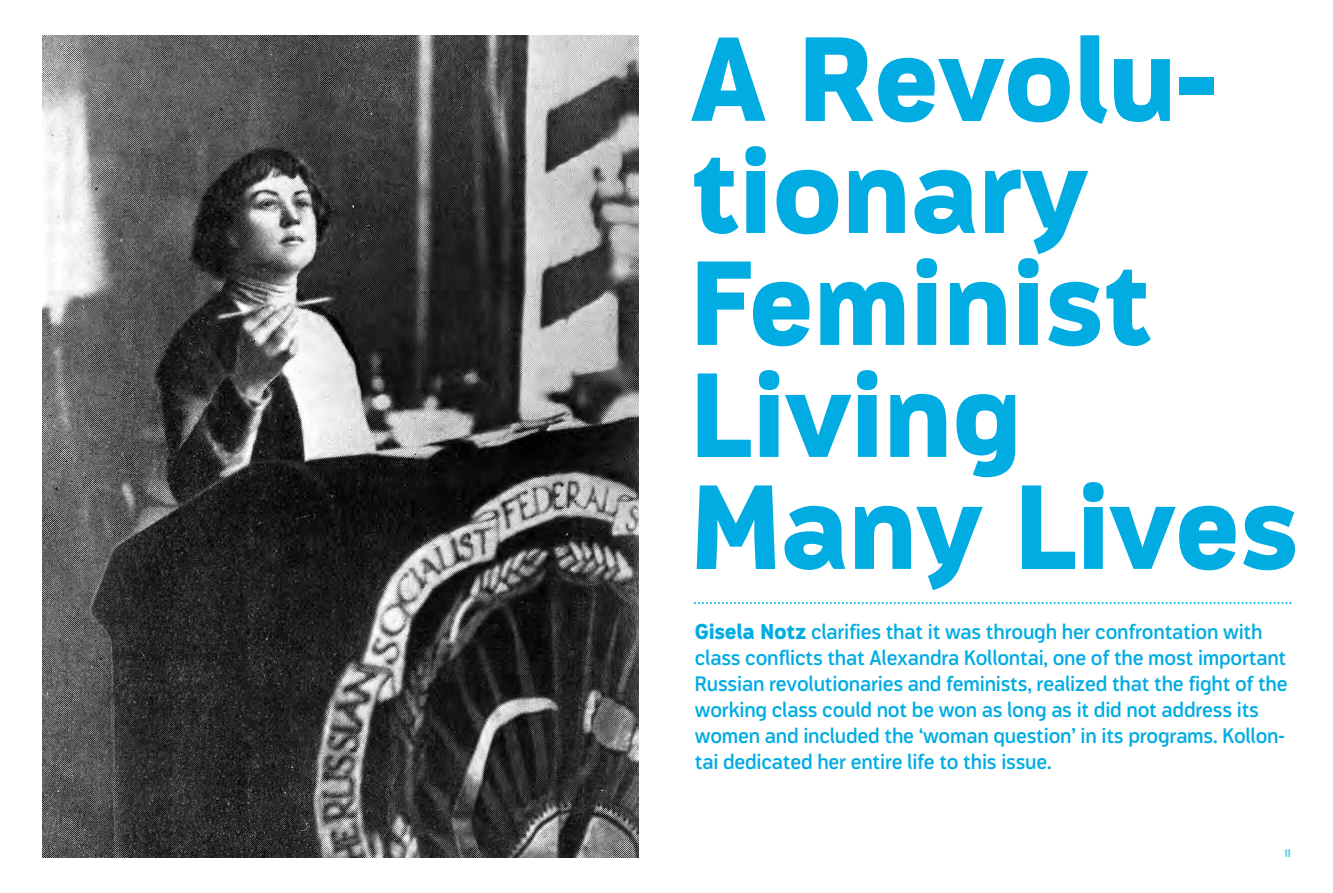
<style>
.page{position:relative;width:1333px;height:893px;background:#fff}
.page>*{position:absolute;margin:0;border:0;box-sizing:border-box;transform-origin:0 0}
.t1{font:800 117px/112px "Modus";letter-spacing:-.005em;color:#00ace2}
.t2{font:600 21px/26px "Modus";letter-spacing:-.01em;color:#00ace2}
.t3{font:900 10px "Agency FB";color:#66cdee}
.s1{font-weight:800}
</style>
<div class="page">
<svg style="left:693px;top:602px;width:598px;height:2px"></svg>
<img style="left:43px;top:35px;width:595px;height:822px">
<h1 class="t1" style="left:690px;top:33px;width:609px">A Revolu&shy;tionary<br>Feminist<br>Living<br>Many Lives</h1>
<p class="t2" style="left:694px;top:620px;width:594px"><span class="s1">Gisela Notz</span> clarifies that it was through her confrontation with class conflicts that Alexandra Kollontai, one of the most important Russian revolutionaries and feminists, realized that the fight of the working class could not be won as long as it did not address its women and included the ‘woman question’ in its programs. Kollon&shy;tai dedicated her entire life to this issue.</p>
<p class="t3" style="left:1284px;top:847px;width:7px">11</p>
</div>
